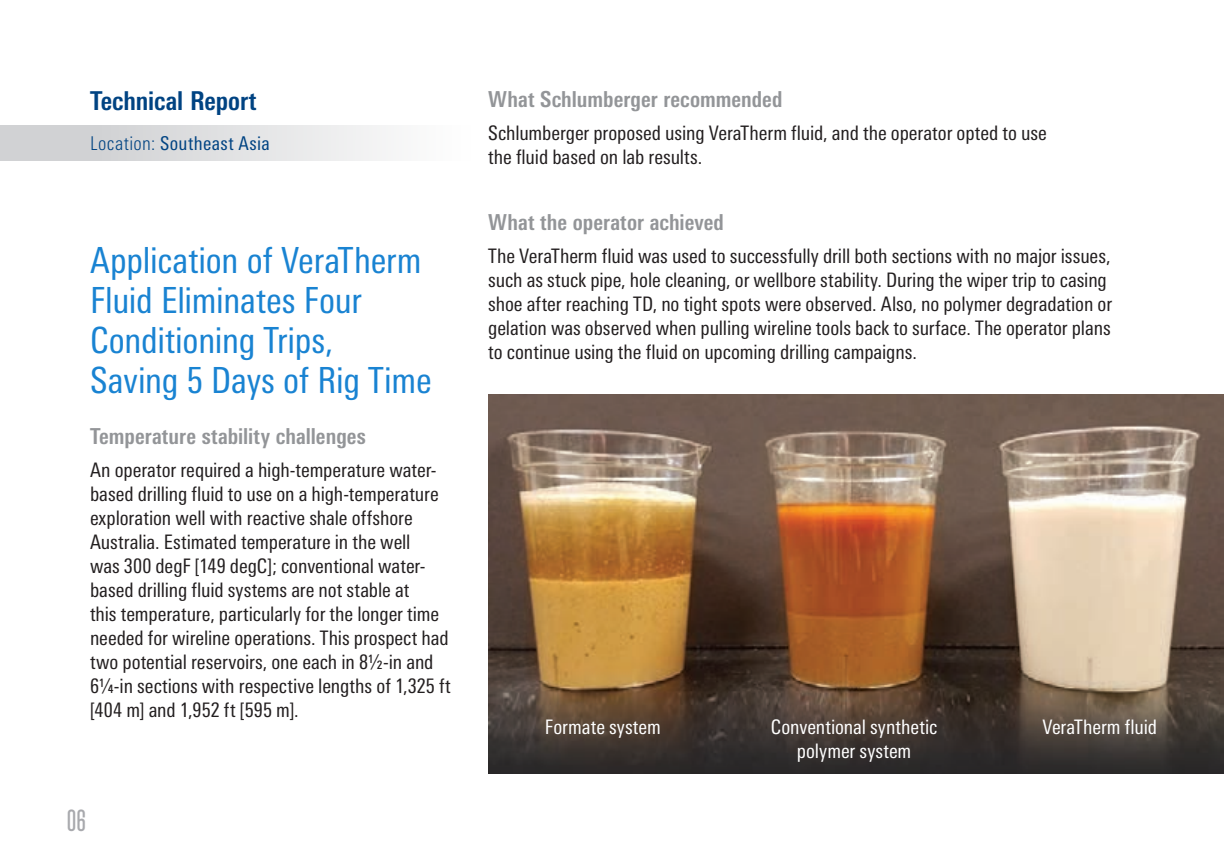
<style>
.page{position:relative;width:1224px;height:864px;background:#fff}
.page>*{position:absolute;margin:0;border:0;box-sizing:border-box;transform-origin:0 0}
.Case_Study_Title{font:condensed 36px/40px "Univers Next Pro";letter-spacing:-.005em;color:#1983d2}
.Page_numbers_Horiz{font:300 30px "Schlumberger Con";color:#a8a9ad}
.Case_Study{font:700 condensed 26px "Univers Next Pro";letter-spacing:-.005em;color:#004382}
.Body_Subead_Horiz{font:700 condensed 22px "Univers Next Pro";color:#939598}
.Body_Text_Horiz{font:condensed 20px/24px "Univers Next Pro";letter-spacing:-.005em;color:#231f20}
.Body_Text_Horiz_whit{font:condensed 20px/24px "Univers Next Pro";color:#fff;text-align:center}
.Location{font:condensed 19px "Univers Next Pro";letter-spacing:.025em;color:#004382}
.s1{font-weight:300}
</style>
<div class="page">
<div style="left:0;top:126px;width:470px;height:36px;background:linear-gradient(to right,#c9cbcd,#fcfdfd)"></div>
<img style="left:488px;top:395px;width:736px;height:379px">
<p class="Case_Study" style="left:90px;top:85px;width:168px">Technical Report</p>
<p class="Location" style="left:90px;top:132px;width:181px"><span class="s1">Location:</span> Southeast Asia</p>
<p class="Case_Study_Title" style="left:90px;top:240px;width:343px">Application of VeraTherm<br>Fluid Eliminates Four<br>Conditioning Trips,<br>Saving 5 Days of Rig Time</p>
<p class="Body_Subead_Horiz" style="left:90px;top:423px;width:277px">Temperature stability challenges</p>
<p class="Body_Text_Horiz" style="left:90px;top:458px;width:362px">An operator required a high-temperature water&shy;based drilling fluid to use on a high-temperature exploration well with reactive shale offshore Australia. Estimated temperature in the well<br>was 300 degF [149 degC]; conventional water&shy;based drilling fluid systems are not stable at<br>this temperature, particularly for the longer time needed for wireline operations. This prospect had two potential reservoirs, one each in 8½-in and 6¼-in sections with respective lengths of 1,325 ft [404 m] and 1,952 ft [595 m].</p>
<p class="Page_numbers_Horiz" style="left:67px;top:805px;width:21px">06</p>
<p class="Body_Subead_Horiz" style="left:488px;top:86px;width:296px">What Schlumberger recommended</p>
<p class="Body_Text_Horiz" style="left:488px;top:120px;width:560px">Schlumberger proposed using VeraTherm fluid, and the operator opted to use the fluid based on lab results.</p>
<p class="Body_Subead_Horiz" style="left:488px;top:209px;width:237px">What the operator achieved</p>
<p class="Body_Text_Horiz" style="left:488px;top:243px;width:625px">The VeraTherm fluid was used to successfully drill both sections with no major issues, such as stuck pipe, hole cleaning, or wellbore stability. During the wiper trip to casing shoe after reaching TD, no tight spots were observed. Also, no polymer degradation or gelation was observed when pulling wireline tools back to surface. The operator plans to continue using the fluid on upcoming drilling campaigns.</p>
<p class="Body_Text_Horiz_whit" style="left:545px;top:714px;width:118px">Formate system</p>
<p class="Body_Text_Horiz_whit" style="left:771px;top:714px;width:168px">Conventional synthetic polymer system</p>
<p class="Body_Text_Horiz_whit" style="left:1042px;top:714px;width:116px">VeraTherm fluid</p>
</div>
